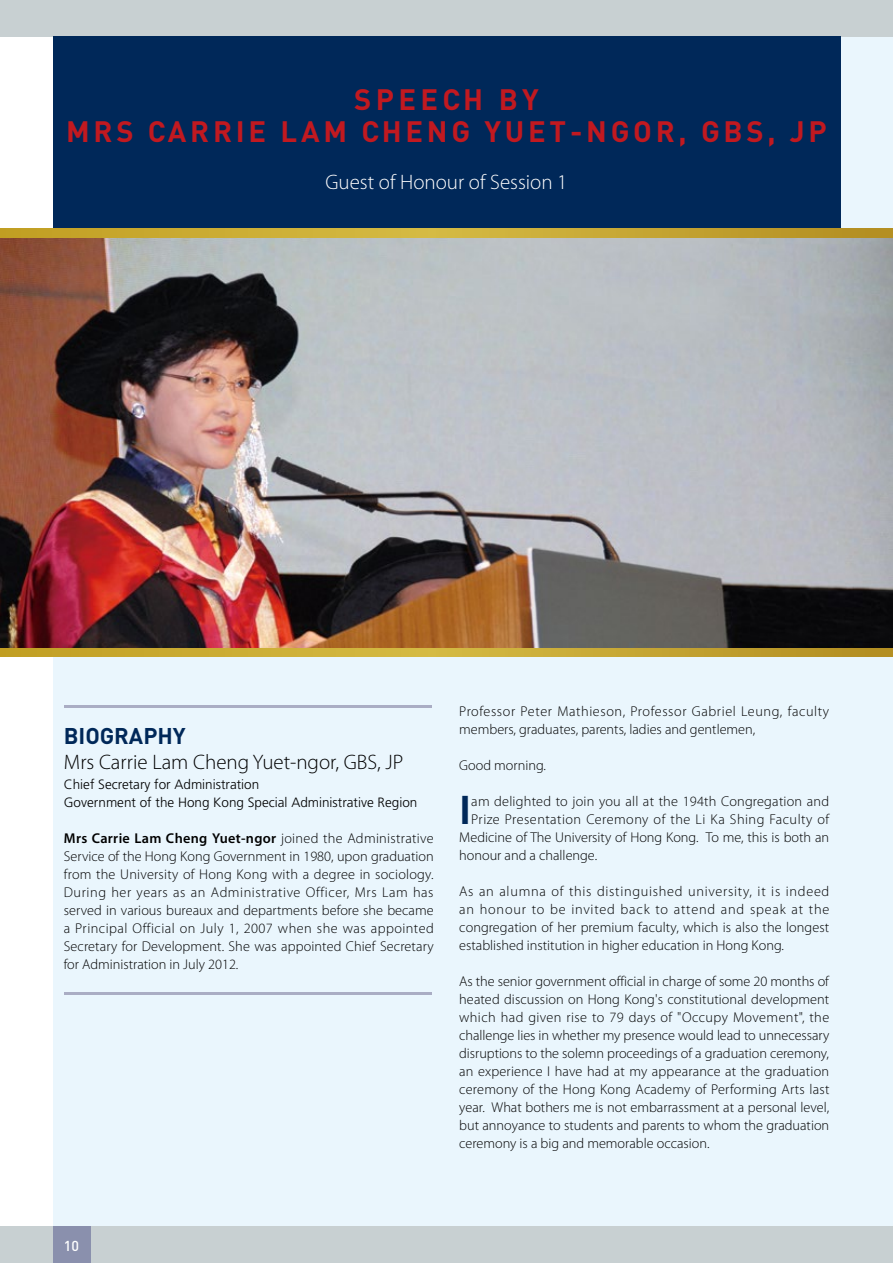
<style>
.page{position:relative;width:893px;height:1263px;background:#fff}
.page>*{position:absolute;margin:0;border:0;box-sizing:border-box;transform-origin:0 0}
.t1{font:700 39.6px "DIN";color:#002859}
.t2{font:700 29.1px/32.4px "DIN";letter-spacing:.13em;color:#c11920;text-align:center}
.t3{font:700 22.5px "DIN";color:#002859}
.t4{font:300 21px "Myriad Pro";color:#000}
.t5{font:300 21px "Myriad Pro";color:#fff}
.t6{font:300 14.25px/18px "Myriad Pro";color:#000;text-align:justify}
.t7{font:300 14.25px/18px "Myriad Pro";letter-spacing:.025em;color:#000}
.t8{font:300 14.25px "Myriad Pro";letter-spacing:.035em;color:#000}
.t9{font:500 14.25px "DIN";color:#fff}
.t10{font:300 13.5px/18px "Frutiger";color:#000}
.s1{font-weight:600}
</style>
<div class="page">
<div style="left:53px;top:36px;width:840px;height:1190px;background:#eaf6fd"></div>
<div style="left:0;top:1226px;width:893px;height:37px;background:#c8d0d2"></div>
<div style="left:53px;top:1226px;width:37px;height:37px;background:#8a90ad"></div>
<div style="left:0;top:0;width:893px;height:37px;background:#c8d0d2"></div>
<div style="left:53px;top:36px;width:787px;height:342px;background:#002859"></div>
<img style="left:0;top:237px;width:893px;height:411px">
<svg style="left:0;top:229px;width:893px;height:8px;background:#c7a732"></svg>
<svg style="left:0;top:648px;width:893px;height:8px;background:#c7a732"></svg>
<hr style="left:64px;top:705px;width:367px;height:3px;background:#aaadc4">
<hr style="left:64px;top:991px;width:367px;height:3px;background:#aaadc4">
<h2 class="t2" style="left:66px;top:82px;width:762px">SPEECH BY<br>MRS CARRIE LAM CHENG YUET-NGOR, GBS, JP</h2>
<h3 class="t5" style="left:325px;top:170px;width:244px">Guest of Honour of Session 1</h3>
<h3 class="t3" style="left:64px;top:721px;width:123px">BIOGRAPHY</h3>
<h3 class="t4" style="left:64px;top:751px;width:341px">Mrs Carrie Lam Cheng Yuet-ngor, GBS, JP</h3>
<p class="t10" style="left:64px;top:775px;width:355px">Chief Secretary for Administration<br>Government of the Hong Kong Special Administrative Region</p>
<p class="t6" style="left:64px;top:829px;width:371px"><span class="s1">Mrs Carrie Lam Cheng Yuet-ngor</span> joined the Administrative Service of the Hong Kong Government in 1980, upon graduation from the University of Hong Kong with a degree in sociology.<br>During her years as an Administrative Officer, Mrs Lam has served in various bureaux and departments before she became a Principal Official on July 1, 2007 when she was appointed Secretary for Development. She was appointed Chief Secretary for Administration in July 2012.</p>
<p class="t7" style="left:459px;top:702px;width:371px">Professor Peter Mathieson, Professor Gabriel Leung, faculty members, graduates, parents, ladies and gentlemen,</p>
<p class="t6" style="left:459px;top:756px;width:88px">Good morning.</p>
<h1 class="t1" style="left:459px;top:783px;width:14px">I</h1>
<p class="t6" style="left:471px;top:792px;width:359px">am delighted to join you all at the 194th Congregation and</p>
<p class="t8" style="left:471px;top:811px;width:359px">Prize Presentation Ceremony of the Li Ka Shing Faculty of</p>
<p class="t6" style="left:459px;top:828px;width:371px">Medicine of The University of Hong Kong. To me, this is both an</p>
<p class="t6" style="left:459px;top:846px;width:139px">honour and a challenge.</p>
<p class="t6" style="left:459px;top:882px;width:372px">As an alumna of this distinguished university, it is indeed an honour to be invited back to attend and speak at the congregation of her premium faculty, which is also the longest established institution in higher education in Hong Kong.</p>
<p class="t6" style="left:459px;top:972px;width:372px">As the senior government official in charge of some 20 months of heated discussion on Hong Kong's constitutional development which had given rise to 79 days of "Occupy Movement", the challenge lies in whether my presence would lead to unnecessary disruptions to the solemn proceedings of a graduation ceremony, an experience I have had at my appearance at the graduation ceremony of the Hong Kong Academy of Performing Arts last year. What bothers me is not embarrassment at a personal level, but annoyance to students and parents to whom the graduation ceremony is a big and memorable occasion.</p>
<p class="t9" style="left:64px;top:1237px;width:17px">10</p>
</div>
